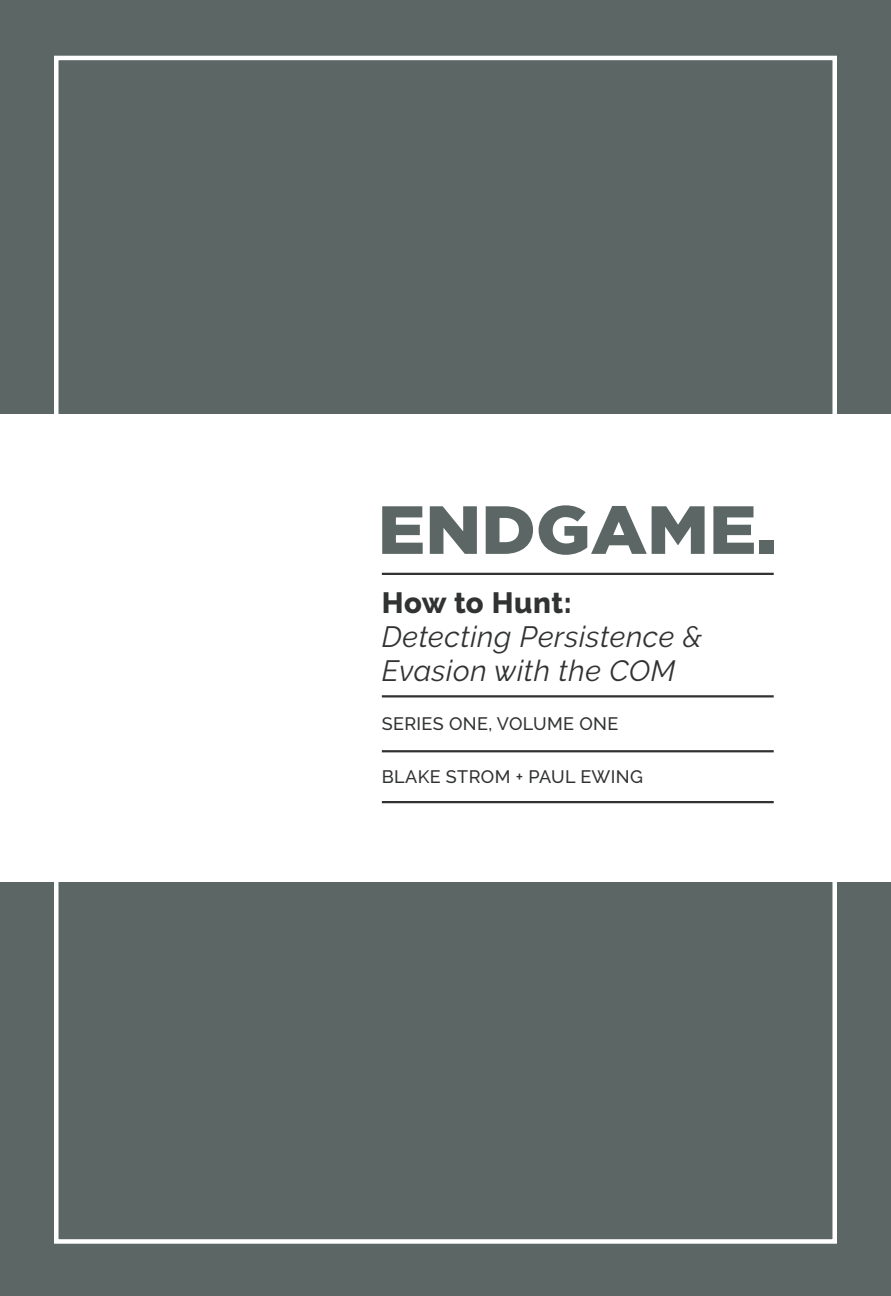
<style>
.page{position:relative;width:891px;height:1296px;background:#5b6665}
.page>*{position:absolute;margin:0;border:0;box-sizing:border-box;transform-origin:0 0}
.t1{font:italic 29.25px/33.8px "Raleway";letter-spacing:.02em;color:#313232}
.t2{font:800 29.25px "Raleway";letter-spacing:.015em;color:#313232}
.t3{font:500 18px "Raleway";letter-spacing:.02em;color:#313232}
</style>
<div class="page">
<div style="left:0;top:414px;width:891px;height:468px;background:#fff"></div>
<div style="left:54px;top:56px;width:783px;height:1188px;border:4px solid #fff"></div>
<svg style="left:382px;top:506px;width:41px;height:48px"></svg>
<svg style="left:430px;top:506px;width:47px;height:48px"></svg>
<svg style="left:486px;top:506px;width:47px;height:48px"></svg>
<svg style="left:539px;top:505px;width:166px;height:50px"></svg>
<svg style="left:713px;top:506px;width:41px;height:48px"></svg>
<div style="left:760px;top:541px;width:14px;height:13px;background:#5b6665"></div>
<hr style="left:382px;top:573px;width:392px;height:2px;background:#313232">
<hr style="left:382px;top:695px;width:392px;height:2px;background:#313232">
<hr style="left:382px;top:750px;width:392px;height:2px;background:#313232">
<hr style="left:382px;top:801px;width:392px;height:2px;background:#313232">
<p class="t2" style="left:382px;top:586px;width:192px">How to Hunt:</p>
<p class="t1" style="left:382px;top:620px;width:322px">Detecting Persistence &amp;<br>Evasion with the COM</p>
<p class="t3" style="left:382px;top:714px;width:238px">SERIES ONE, VOLUME ONE</p>
<p class="t3" style="left:382px;top:767px;width:263px">BLAKE STROM + PAUL EWING</p>
</div>
